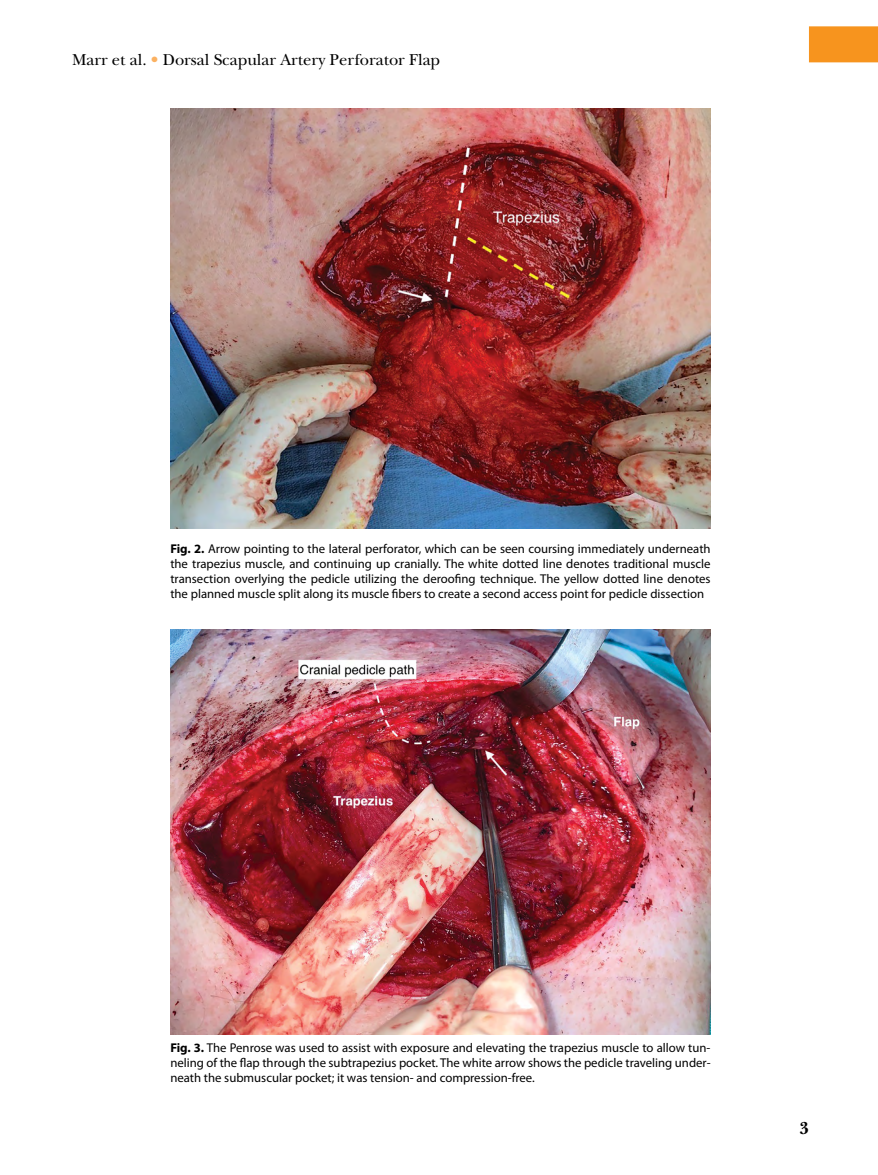
<style>
.page{position:relative;width:878px;height:1175px;background:#fff}
.page>*{position:absolute;margin:0;border:0;box-sizing:border-box;transform-origin:0 0}
.t1{font:700 18px "New Baskerville Std";color:#000}
.t2{font:16.5px "New Baskerville Std";color:#000}
.t3{font:12.75px/15px "Myriad Pro";color:#000;text-align:justify}
.s1{color:#fbb161}
.s2{font-weight:700}
</style>
<div class="page">
<div style="left:808px;top:26px;width:70px;height:36px;background:#f7941e"></div>
<img style="left:170px;top:108px;width:540px;height:420px">
<img style="left:170px;top:629px;width:540px;height:405px">
<p class="t2" style="left:72px;top:50px;width:369px">Marr et al. <span class="s1">•</span> Dorsal Scapular Artery Perforator Flap</p>
<p class="t3" style="left:170px;top:541px;width:542px"><span class="s2">Fig. 2.</span> Arrow pointing to the lateral perforator, which can be seen coursing immediately underneath the trapezius muscle, and continuing up cranially. The white dotted line denotes traditional muscle transection overlying the pedicle utilizing the deroofing technique. The yellow dotted line denotes the planned muscle split along its muscle fibers to create a second access point for pedicle dissection</p>
<p class="t3" style="left:170px;top:1040px;width:542px"><span class="s2">Fig. 3.</span> The Penrose was used to assist with exposure and elevating the trapezius muscle to allow tun&shy;neling of the flap through the subtrapezius pocket. The white arrow shows the pedicle traveling under&shy;neath the submuscular pocket; it was tension- and compression-free.</p>
<h1 class="t1" style="left:799px;top:1118px;width:11px">3</h1>
</div>
